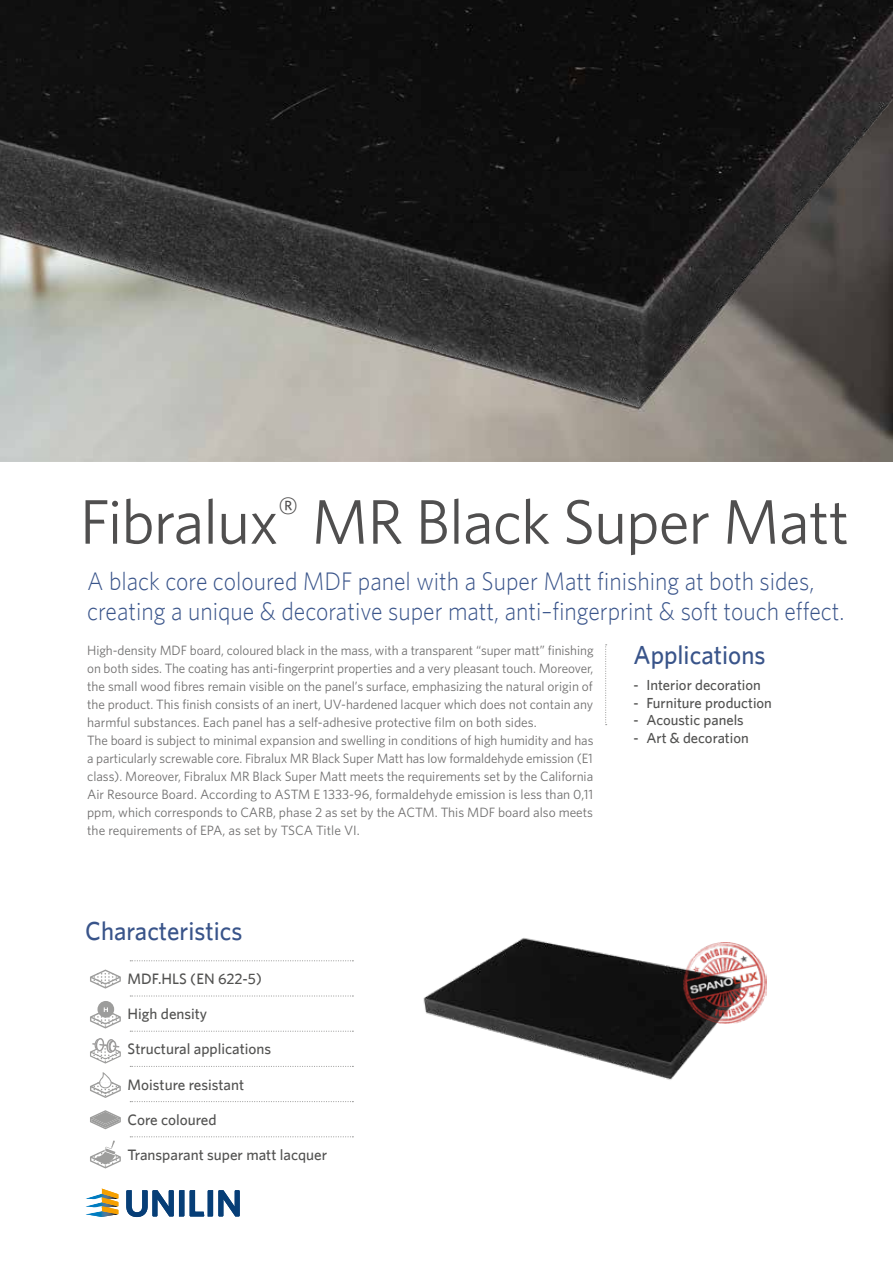
<style>
.page{position:relative;width:893px;height:1263px;background:#fff}
.page>*{position:absolute;margin:0;border:0;box-sizing:border-box;transform-origin:0 0}
.t1{font:63px "Whitney";letter-spacing:-.015em;color:#504f4f}
.t2{font:500 26.25px "Whitney";color:#39548a;scale:.95 1}
.t3{font:500 26.1px "Whitney";color:#39548a;scale:.95 1}
.t4{font:300 25.5px/30px "Whitney";color:#39548a;scale:.93 1}
.t5{font:500 15.15px "Whitney";color:#525251}
.t6{font:500 14.55px "Whitney";color:#525251}
.t7{font:13.5px/18px "Whitney";letter-spacing:-.005em;color:#706f6f}
</style>
<div class="page">
<svg style="left:605px;top:707px;width:2px;height:18px"></svg>
<svg style="left:126px;top:1190px;width:58px;height:27px"></svg>
<svg style="left:190px;top:1190px;width:50px;height:26px"></svg>
<svg style="left:86px;top:1188px;width:32px;height:29px"></svg>
<img style="left:423px;top:938px;width:311px;height:142px">
<img style="left:683px;top:943px;width:84px;height:81px">
<img style="left:0;top:0;width:893px;height:706px">
<svg style="left:130px;top:960px;width:223px;height:1px"></svg>
<svg style="left:130px;top:995px;width:223px;height:1px"></svg>
<svg style="left:130px;top:1031px;width:223px;height:1px"></svg>
<svg style="left:130px;top:1066px;width:223px;height:1px"></svg>
<svg style="left:130px;top:1101px;width:223px;height:1px"></svg>
<svg style="left:130px;top:1136px;width:223px;height:1px"></svg>
<svg style="left:90px;top:969px;width:31px;height:19px"></svg>
<div style="left:97px;top:1001px;width:17px;height:17px;background:#9d9d9c;border-radius:50%"></div>
<svg style="left:90px;top:1007px;width:31px;height:21px"></svg>
<div style="left:107px;top:1039px;width:8px;height:13px;background:#c1c1c1;border-radius:50%"></div>
<div style="left:106px;top:1039px;width:9px;height:14px;border:1px solid #9e9d9d;border-radius:50%"></div>
<div style="left:94px;top:1039px;width:8px;height:11px;border:1px solid #9e9d9d;border-radius:50%"></div>
<div style="left:96px;top:1038px;width:8px;height:13px;background:#a9a8a8;border-radius:50%"></div>
<div style="left:95px;top:1038px;width:9px;height:14px;border:1px solid #9e9d9d;border-radius:50%"></div>
<svg style="left:90px;top:1040px;width:31px;height:23px"></svg>
<svg style="left:90px;top:1072px;width:31px;height:26px"></svg>
<svg style="left:90px;top:1110px;width:31px;height:19px"></svg>
<svg style="left:90px;top:1140px;width:31px;height:28px"></svg>
<h1 class="t1" style="left:80px;top:480px;width:771px">Fibralux<sup>®</sup> MR Black Super Matt</h1>
<h3 class="t4" style="left:87px;top:566px;width:816px">A black core coloured MDF panel with a Super Matt finishing at both sides, creating a unique &amp; decorative super matt, anti–fingerprint &amp; soft touch effect.</h3>
<p class="t7" style="left:87px;top:641px;width:508px">High-density MDF board, coloured black in the mass, with a transparent “super matt” finishing on both sides. The coating has anti-fingerprint properties and a very pleasant touch. Moreover, the small wood fibres remain visible on the panel’s surface, emphasizing the natural origin of the product. This finish consists of an inert, UV-hardened lacquer which does not contain any harmful substances. Each panel has a self-adhesive protective film on both sides.<br>The board is subject to minimal expansion and swelling in conditions of high humidity and has a particularly screwable core. Fibralux MR Black Super Matt has low formaldehyde emission (E1 class). Moreover, Fibralux MR Black Super Matt meets the requirements set by the California Air Resource Board. According to ASTM E 1333-96, formaldehyde emission is less than 0,11 ppm, which corresponds to CARB, phase 2 as set by the ACTM. This MDF board also meets the requirements of EPA, as set by TSCA Title VI.</p>
<h2 class="t2" style="left:634px;top:639px;width:140px">Applications</h2>
<p class="t6" style="left:634px;top:676px;width:129px">- Interior decoration</p>
<p class="t6" style="left:634px;top:694px;width:140px">- Furniture production</p>
<p class="t6" style="left:634px;top:711px;width:112px">- Acoustic panels</p>
<p class="t6" style="left:634px;top:729px;width:117px">- Art &amp; decoration</p>
<h3 class="t3" style="left:85px;top:915px;width:167px">Characteristics</h3>
<p class="t5" style="left:128px;top:969px;width:136px">MDF.HLS (EN 622-5)</p>
<p class="t5" style="left:128px;top:1005px;width:81px">High density</p>
<p class="t5" style="left:128px;top:1040px;width:145px">Structural applications</p>
<p class="t5" style="left:128px;top:1075px;width:118px">Moisture resistant</p>
<p class="t5" style="left:128px;top:1110px;width:91px">Core coloured</p>
<p class="t5" style="left:128px;top:1145px;width:201px">Transparant super matt lacquer</p>
</div>
